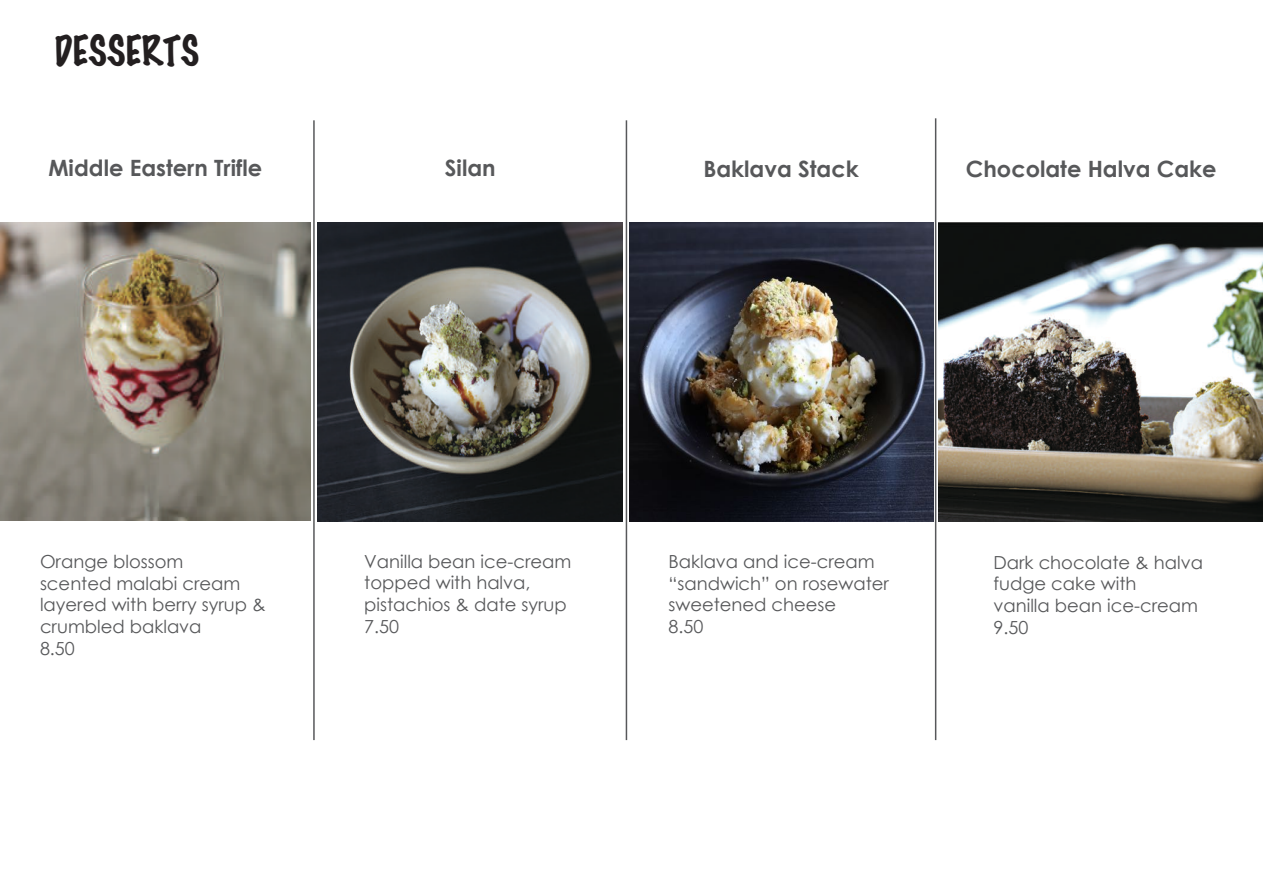
<style>
.page{position:relative;width:1263px;height:893px;background:#fff}
.page>*{position:absolute;margin:0;border:0;box-sizing:border-box;transform-origin:0 0}
.t1{font:100 37.5px "Marker Felt";color:#231f20}
.t2{font:700 22.5px "Century Gothic";color:#57585a}
.t3{font:18px/21.6px "Century Gothic";color:#57585a}
</style>
<div class="page">
<img style="left:629px;top:223px;width:304px;height:298px">
<img style="left:0;top:223px;width:311px;height:298px">
<img style="left:318px;top:223px;width:305px;height:298px">
<img style="left:939px;top:222px;width:323px;height:300px">
<hr style="left:313px;top:120px;width:2px;height:620px;background:#57585a">
<hr style="left:935px;top:118px;width:1px;height:622px;background:#57585a">
<hr style="left:626px;top:120px;width:1px;height:620px;background:#57585a">
<h1 class="t1" style="left:54px;top:32px;width:147px">DESSERTS</h1>
<p class="t2" style="left:445px;top:154px;width:52px">Silan</p>
<p class="t2" style="left:48px;top:154px;width:215px">Middle Eastern Trifle</p>
<p class="t2" style="left:703px;top:154px;width:157px">Baklava Stack</p>
<p class="t2" style="left:966px;top:154px;width:252px">Chocolate Halva Cake</p>
<p class="t3" style="left:40px;top:550px;width:227px">Orange blossom<br>scented malabi cream layered with berry syrup &amp; crumbled baklava<br>8.50</p>
<p class="t3" style="left:364px;top:550px;width:209px">Vanilla bean ice-cream topped with halva, pistachios &amp; date syrup<br>7.50</p>
<p class="t3" style="left:668px;top:550px;width:222px">Baklava and ice-cream “sandwich” on rosewater sweetened cheese<br>8.50</p>
<p class="t3" style="left:993px;top:551px;width:211px">Dark chocolate &amp; halva fudge cake with<br>vanilla bean ice-cream<br>9.50</p>
</div>
